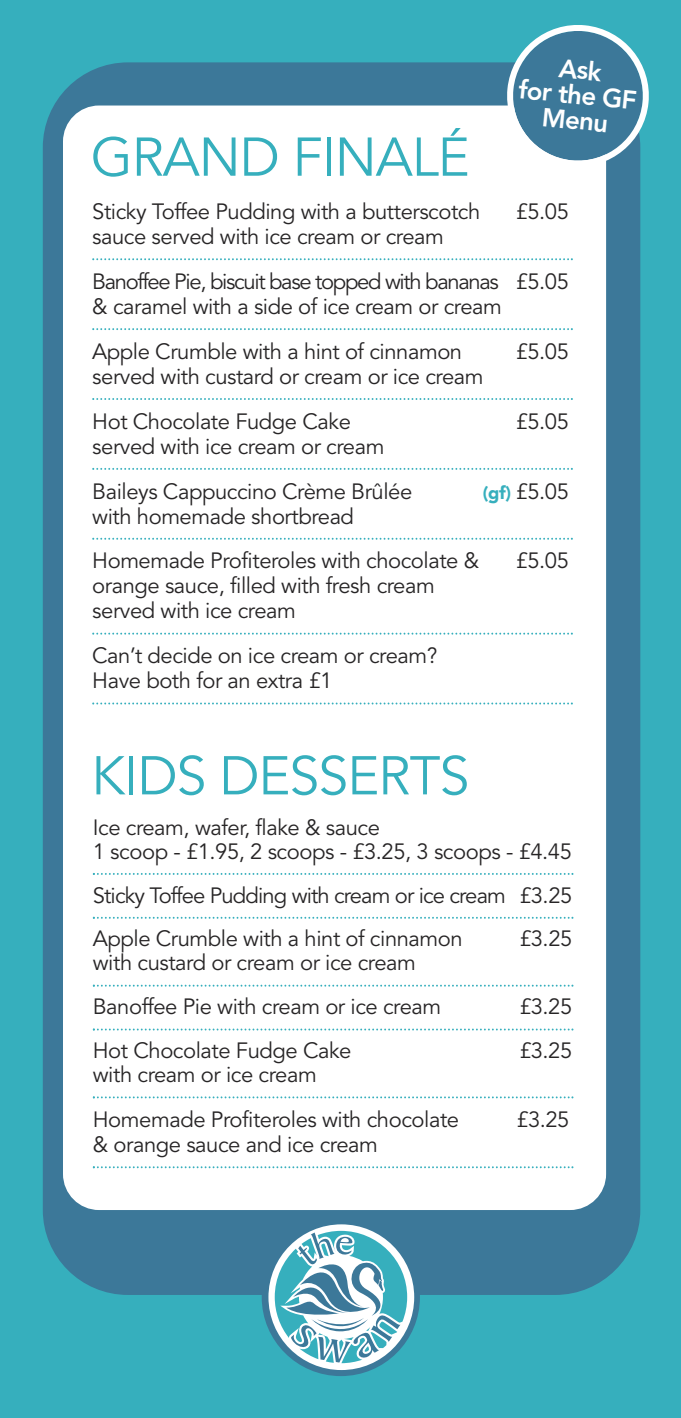
<style>
.page{position:relative;width:681px;height:1418px;background:#fff}
.page>*{position:absolute;margin:0;border:0;box-sizing:border-box;transform-origin:0 0}
.t1{font:54px "Avenir";letter-spacing:-.02em;color:#36afbd}
.t2{font:800 26px/25.2px "Avenir";color:#fff;text-align:center}
.t3{font:22px/44.8px "Avenir";letter-spacing:-.02em;color:#272526}
.t4{font:22px/44.8px "Avenir";letter-spacing:-.06em;color:#272526}
.t5{font:22px/43.8px "Avenir";letter-spacing:-.04em;color:#272526}
.s1{font-weight:900;font-size:18px;color:#36afbd}
</style>
<div class="page">
<div style="left:0;top:0;width:680px;height:1417px;background:#36afbd"></div>
<div style="left:43px;top:62px;width:597px;height:1232px;background:#3c7899;border-radius:85px"></div>
<div style="left:261px;top:1217px;width:159px;height:158px;background:#3c7899;border-radius:50%"></div>
<svg style="left:268px;top:1224px;width:146px;height:145px"></svg>
<div style="left:63px;top:105px;width:543px;height:1104px;background:#fff;border-radius:36px"></div>
<svg style="left:92px;top:258px;width:480px;height:2px"></svg>
<svg style="left:92px;top:328px;width:480px;height:2px"></svg>
<svg style="left:92px;top:398px;width:480px;height:2px"></svg>
<svg style="left:92px;top:468px;width:480px;height:2px"></svg>
<svg style="left:92px;top:538px;width:480px;height:2px"></svg>
<svg style="left:92px;top:632px;width:480px;height:2px"></svg>
<svg style="left:92px;top:702px;width:480px;height:2px"></svg>
<svg style="left:503px;top:25px;width:146px;height:145px"></svg>
<svg style="left:93px;top:873px;width:480px;height:2px"></svg>
<svg style="left:93px;top:916px;width:480px;height:2px"></svg>
<svg style="left:93px;top:984px;width:480px;height:2px"></svg>
<svg style="left:93px;top:1028px;width:480px;height:2px"></svg>
<svg style="left:93px;top:1096px;width:480px;height:2px"></svg>
<svg style="left:93px;top:1166px;width:480px;height:2px"></svg>
<p class="t2" style="left:522px;top:51px;width:120px;rotate:6deg">Ask<br>for the GF<br>Menu</p>
<h1 class="t1" style="left:91px;top:125px;width:380px">GRAND FINALÉ</h1>
<p class="t3" style="left:92px;top:189px;width:389px">Sticky Toffee Pudding with a butterscotch</p>
<p class="t3" style="left:515px;top:189px;width:55px">£5.05</p>
<p class="t4" style="left:92px;top:214px;width:478px">sauce served with ice cream or cream<br>Banoffee Pie, biscuit base topped with bananas £5.05</p>
<p class="t3" style="left:92px;top:284px;width:411px">&amp; caramel with a side of ice cream or cream<br>Apple Crumble with a hint of cinnamon</p>
<p class="t3" style="left:515px;top:329px;width:55px">£5.05</p>
<p class="t3" style="left:92px;top:354px;width:393px">served with custard or cream or ice cream<br>Hot Chocolate Fudge Cake</p>
<p class="t3" style="left:515px;top:399px;width:55px">£5.05</p>
<p class="t3" style="left:92px;top:424px;width:321px">served with ice cream or cream<br>Baileys Cappuccino Crème Brûlée</p>
<p class="t3" style="left:482px;top:469px;width:88px"><span class="s1">(gf)</span> £5.05</p>
<p class="t3" style="left:92px;top:494px;width:388px">with homemade shortbread<br>Homemade Profiteroles with chocolate &amp;</p>
<p class="t3" style="left:92px;top:573px;width:344px;line-height:25px">orange sauce, filled with fresh cream served with ice cream</p>
<p class="t3" style="left:92px;top:643px;width:346px;line-height:25px">Can’t decide on ice cream or cream?<br>Have both for an extra £1</p>
<p class="t3" style="left:515px;top:539px;width:55px">£5.05</p>
<h1 class="t1" style="left:91px;top:743px;width:379px">KIDS DESSERTS</h1>
<p class="t3" style="left:93px;top:815px;width:480px;line-height:24px">Ice cream, wafer, flake &amp; sauce<br>1 scoop - £1.95, 2 scoops - £3.25, 3 scoops - £4.45</p>
<p class="t5" style="left:93px;top:873px;width:481px">Sticky Toffee Pudding with cream or ice cream £3.25<br>Apple Crumble with a hint of cinnamon</p>
<p class="t3" style="left:519px;top:916px;width:55px">£3.25</p>
<p class="t3" style="left:93px;top:941px;width:350px;line-height:43.8px">with custard or cream or ice cream<br>Banoffee Pie with cream or ice cream</p>
<p class="t3" style="left:519px;top:984px;width:55px">£3.25</p>
<p class="t3" style="left:93px;top:1028px;width:260px">Hot Chocolate Fudge Cake</p>
<p class="t3" style="left:519px;top:1028px;width:55px">£3.25</p>
<p class="t3" style="left:93px;top:1052px;width:367px">with cream or ice cream<br>Homemade Profiteroles with chocolate</p>
<p class="t3" style="left:516px;top:1097px;width:55px">£3.25</p>
<p class="t3" style="left:93px;top:1122px;width:286px">&amp; orange sauce and ice cream</p>
</div>
